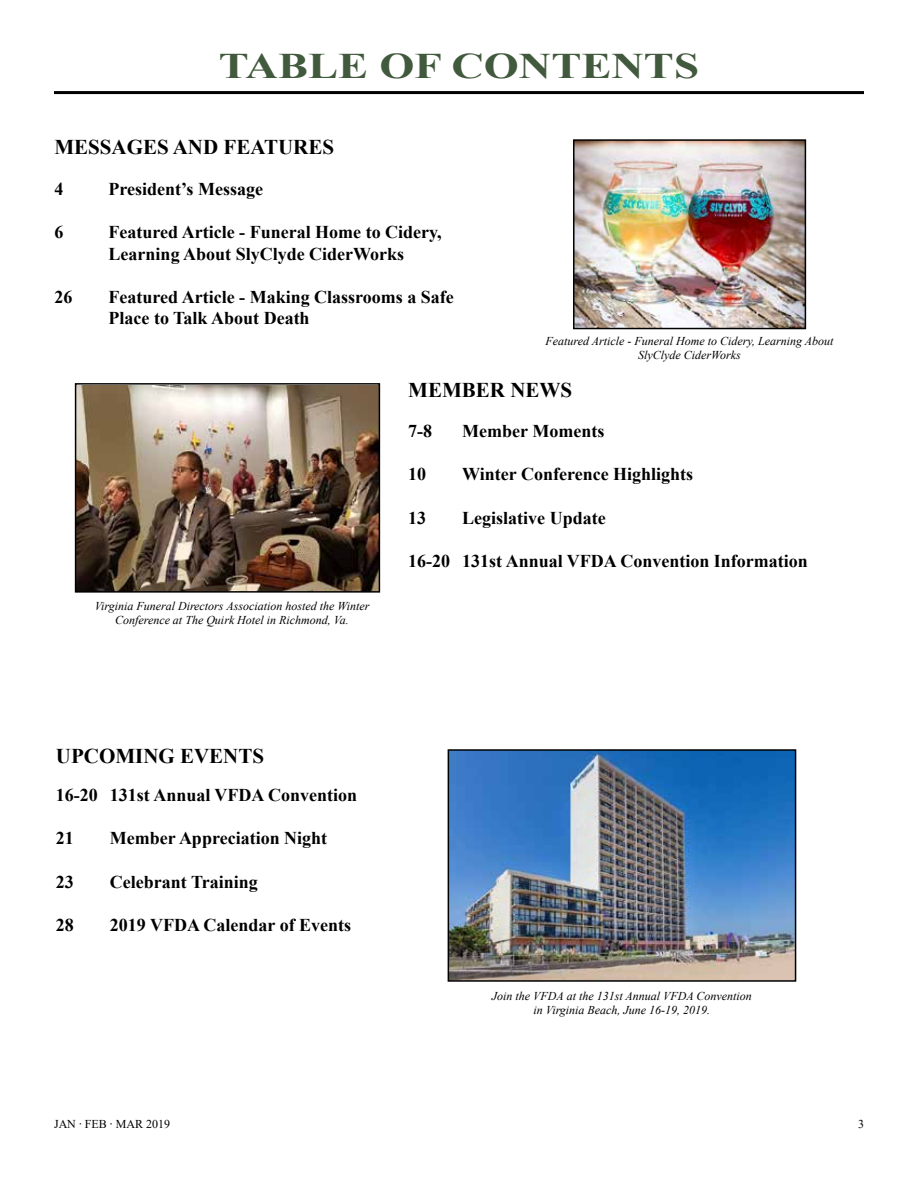
<style>
.page{position:relative;width:918px;height:1188px;background:#fff}
.page>*{position:absolute;margin:0;border:0;box-sizing:border-box;transform-origin:0 0}
.t1{font:700 36px "Times New Roman";color:#41593c;scale:1.25 1}
.t2{font:700 21px "Times New Roman";color:#000}
.t3{font:700 18px/21.6px "Times New Roman";color:#000}
.t4{font:italic 12px/14.4px "Times New Roman";color:#000;text-align:center}
.t5{font:12px "Times New Roman";color:#000}
.s1{font-family:"Minion Pro"}
</style>
<div class="page">
<hr style="left:54px;top:91px;width:810px;height:3px;background:#000">
<img style="left:576px;top:142px;width:227px;height:184px">
<div style="left:573px;top:139px;width:233px;height:190px;border:2px solid #000"></div>
<img style="left:78px;top:386px;width:299px;height:204px">
<div style="left:75px;top:383px;width:305px;height:210px;border:2px solid #000"></div>
<img style="left:451px;top:752px;width:342px;height:227px">
<div style="left:448px;top:749px;width:348px;height:233px;border:2px solid #000"></div>
<h1 class="t1" style="left:219px;top:40px;width:386px">TABLE OF CONTENTS</h1>
<p class="t2" style="left:54px;top:131px;width:281px">MESSAGES AND FEATURES</p>
<p class="t3" style="left:55px;top:177px;width:10px">4</p>
<p class="t3" style="left:109px;top:177px;width:156px">President’s Message</p>
<p class="t3" style="left:55px;top:221px;width:10px">6</p>
<p class="t3" style="left:109px;top:221px;width:335px">Featured Article - Funeral Home to Cidery,<br>Learning About SlyClyde CiderWorks</p>
<p class="t3" style="left:55px;top:285px;width:19px">26</p>
<p class="t3" style="left:109px;top:285px;width:347px">Featured Article - Making Classrooms a Safe<br>Place to Talk About Death</p>
<p class="t4" style="left:546px;top:333px;width:290px">Featured Article - Funeral Home to Cidery, Learning About<br>SlyClyde CiderWorks</p>
<p class="t4" style="left:95px;top:598px;width:276px">Virginia Funeral Directors Association hosted the Winter<br>Conference at The Quirk Hotel in Richmond, Va.</p>
<p class="t2" style="left:408px;top:375px;width:165px">MEMBER NEWS</p>
<p class="t3" style="left:408px;top:420px;width:25px">7-8</p>
<p class="t3" style="left:462px;top:420px;width:144px">Member Moments</p>
<p class="t3" style="left:408px;top:463px;width:19px">10</p>
<p class="t3" style="left:462px;top:463px;width:233px">Winter Conference Highlights</p>
<p class="t3" style="left:408px;top:506px;width:19px">13</p>
<p class="t3" style="left:462px;top:506px;width:145px">Legislative Update</p>
<p class="t3" style="left:408px;top:550px;width:401px">16-20 131st Annual VFDA Convention Information</p>
<p class="t2" style="left:56px;top:741px;width:210px">UPCOMING EVENTS</p>
<p class="t3" style="left:56px;top:784px;width:303px">16-20 131st Annual VFDA Convention</p>
<p class="t3" style="left:56px;top:827px;width:19px">21</p>
<p class="t3" style="left:110px;top:827px;width:219px">Member Appreciation Night</p>
<p class="t3" style="left:56px;top:870px;width:19px">23</p>
<p class="t3" style="left:110px;top:870px;width:149px">Celebrant Training</p>
<p class="t3" style="left:56px;top:913px;width:19px">28</p>
<p class="t3" style="left:110px;top:913px;width:243px">2019 VFDA Calendar of Events</p>
<p class="t4" style="left:492px;top:988px;width:261px">Join the VFDA at the 131st Annual VFDA Convention in Virginia Beach, June 16-19, 2019.</p>
<p class="t5" style="left:54px;top:1116px;width:118px">JAN <span class="s1">·</span> FEB <span class="s1">·</span> MAR 2019</p>
<p class="t5" style="left:858px;top:1115px;width:7px">3</p>
</div>
